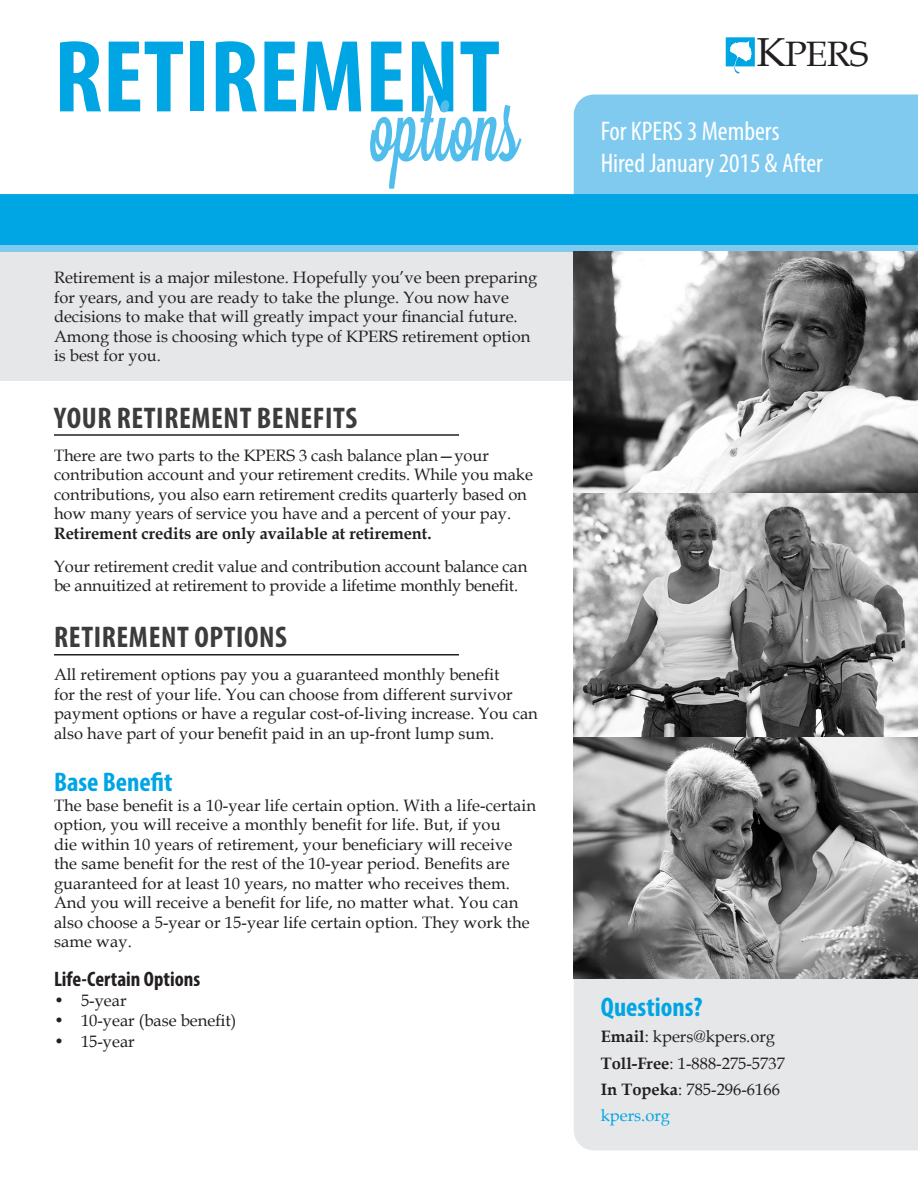
<style>
.page{position:relative;width:918px;height:1188px;background:#fff}
.page>*{position:absolute;margin:0;border:0;box-sizing:border-box;transform-origin:0 0}
.Headline{font:700 condensed 103.5px "Myriad Pro";color:#00a5e3}
.Headline2{font:93.75px "Lavanderia Sturdy";letter-spacing:.005em;color:#50bdec;scale:.8 1}
.t1{font:35.4px "Book Antiqua";color:#231f20}
.Heading{font:700 condensed 30px "Myriad Pro";letter-spacing:.02em;color:#3c3c3d}
.t2{font:condensed 27px/32.4px "Myriad Pro";color:#fff}
.subhead_teal_T2{font:700 condensed 27px "Myriad Pro";color:#00a5e3}
.subhead_2{font:700 condensed 21px "Myriad Pro";color:#231f20}
.body_text{font:16.5px/19.5px "Book Antiqua";color:#231f20}
.body_text-2{font:16.5px "Book Antiqua";color:#00a5e3}
.s1{font-weight:700}
.s2{font-size:40.5px}
</style>
<div class="page">
<hr style="left:54px;top:434px;width:405px;height:2px;background:#231f20">
<hr style="left:54px;top:654px;width:405px;height:2px;background:#231f20">
<div style="left:574px;top:94px;width:344px;height:100px;background:#80caf0"></div>
<div style="left:0;top:194px;width:918px;height:51px;background:#00a5e3"></div>
<div style="left:0;top:245px;width:918px;height:7px;background:#80caf0"></div>
<div style="left:0;top:252px;width:574px;height:128px;background:#e6e7e9"></div>
<svg style="left:726px;top:37px;width:29px;height:37px"></svg>
<div style="left:574px;top:979px;width:344px;height:171px;background:#e6e7e9"></div>
<img style="left:574px;top:252px;width:344px;height:727px">
<p class="Headline" style="left:54px;top:12px;width:447px">RETIREMENT</p>
<h1 class="Headline2" style="left:371px;top:73px;width:187px">options</h1>
<p class="body_text" style="left:54px;top:267px;width:485px">Retirement is a major milestone. Hopefully you’ve been preparing for years, and you are ready to take the plunge. You now have decisions to make that will greatly impact your financial future.<br>Among those is choosing which type of KPERS retirement option is best for you.</p>
<h2 class="Heading" style="left:54px;top:399px;width:305px">YOUR RETIREMENT BENEFITS</h2>
<p class="body_text" style="left:54px;top:445px;width:480px">There are two parts to the KPERS 3 cash balance plan—your contribution account and your retirement credits. While you make contributions, you also earn retirement credits quarterly based on how many years of service you have and a percent of your pay.<br><span class="s1">Retirement credits are only available at retirement.</span></p>
<p class="body_text" style="left:54px;top:556px;width:475px">Your retirement credit value and contribution account balance can be annuitized at retirement to provide a lifetime monthly benefit.</p>
<h2 class="Heading" style="left:54px;top:619px;width:234px">RETIREMENT OPTIONS</h2>
<p class="body_text" style="left:54px;top:665px;width:485px">All retirement options pay you a guaranteed monthly benefit<br>for the rest of your life. You can choose from different survivor payment options or have a regular cost-of-living increase. You can also have part of your benefit paid in an up-front lump sum.</p>
<h3 class="subhead_teal_T2" style="left:54px;top:766px;width:120px">Base Benefit</h3>
<p class="body_text" style="left:54px;top:795px;width:484px">The base benefit is a 10-year life certain option. With a life-certain option, you will receive a monthly benefit for life. But, if you<br>die within 10 years of retirement, your beneficiary will receive the same benefit for the rest of the 10-year period. Benefits are guaranteed for at least 10 years, no matter who receives them.<br>And you will receive a benefit for life, no matter what. You can also choose a 5-year or 15-year life certain option. They work the same way.</p>
<h4 class="subhead_2" style="left:54px;top:966px;width:148px">Life-Certain Options</h4>
<p class="body_text" style="left:54px;top:990px;width:74px">• 5-year</p>
<p class="body_text" style="left:54px;top:1010px;width:184px">• 10-year (base benefit)</p>
<p class="body_text" style="left:54px;top:1031px;width:82px">• 15-year</p>
<p class="t1" style="left:757px;top:29px;width:113px"><span class="s2">K</span>PERS</p>
<p class="t2" style="left:601px;top:114px;width:224px">For KPERS 3 Members<br>Hired January 2015 &amp; After</p>
<h3 class="subhead_teal_T2" style="left:601px;top:990px;width:103px">Questions?</h3>
<p class="body_text" style="left:601px;top:1027px;width:176px"><span class="s1">Email</span>: kpers@kpers.org</p>
<p class="body_text" style="left:601px;top:1053px;width:186px"><span class="s1">Toll-Free</span>: 1-888-275-5737</p>
<p class="body_text" style="left:601px;top:1079px;width:181px"><span class="s1">In Topeka</span>: 785-296-6166</p>
<p class="body_text-2" style="left:601px;top:1104px;width:71px">kpers.org</p>
</div>
